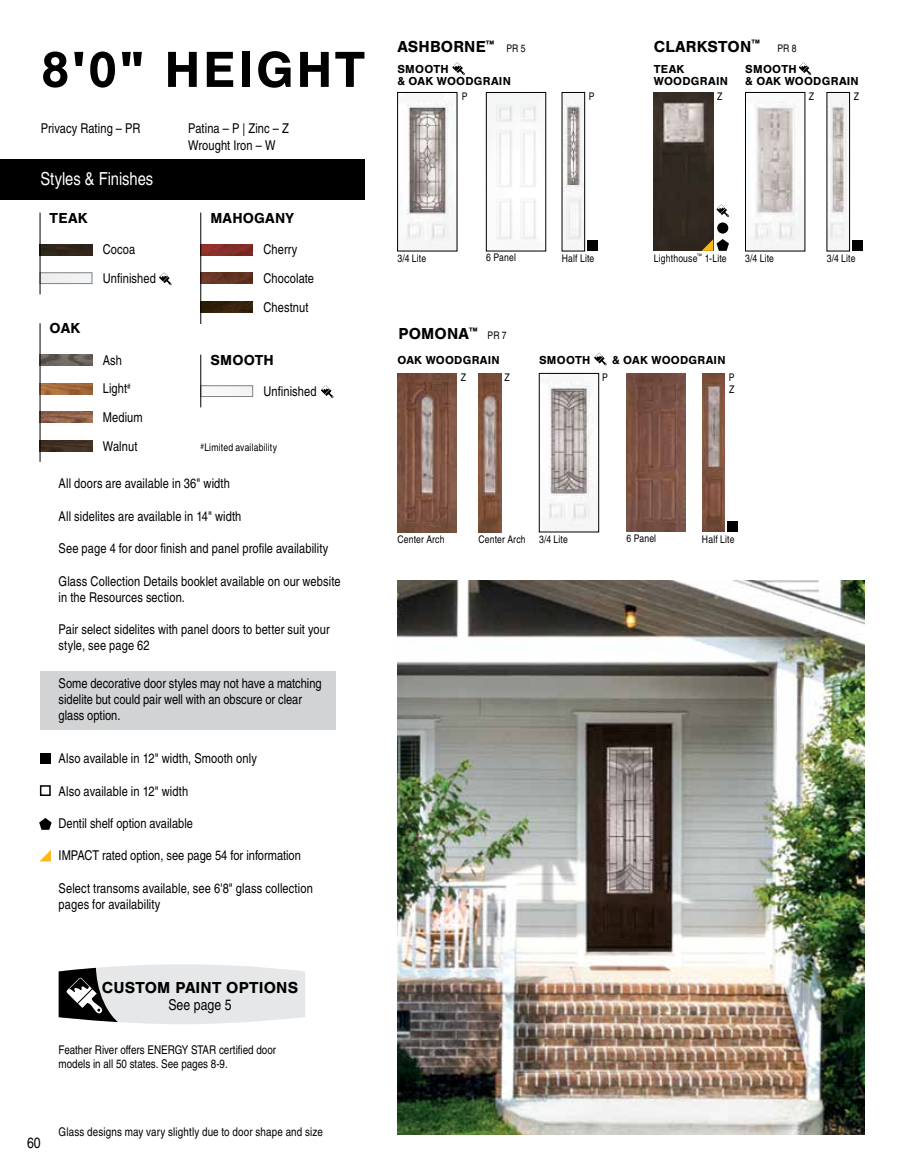
<style>
.page{position:relative;width:905px;height:1175px;background:#fff}
.page>*{position:absolute;margin:0;border:0;box-sizing:border-box;transform-origin:0 0}
.t1{font:700 52.5px "Nimbus San";letter-spacing:.05em;color:#000}
.t2{font:18px "Nimbus San Con L";letter-spacing:-.005em;color:#fff}
.t3{font:700 16.5px "Nimbus San";letter-spacing:.01em;color:#000}
.t4{font:700 15px "Nimbus San";letter-spacing:.015em;color:#000}
.t5{font:15px "Nimbus San Con L";letter-spacing:.005em;color:#000}
.t6{font:13.5px/28.8px "Nimbus San Con L";letter-spacing:.005em;color:#000}
.t7{font:12px/14.4px "Nimbus San Con L";color:#000}
.t8{font:700 12px/12px "Nimbus San";letter-spacing:.02em;color:#000}
.t9{font:10.5px/12.6px "Nimbus San Con L";letter-spacing:.015em;color:#000}
.t10{font:700 9.6px "Nimbus San";color:#000}
</style>
<div class="page">
<svg style="left:452px;top:62px;width:13px;height:13px"></svg>
<div style="left:0;top:159px;width:364px;height:41px;background:#000"></div>
<svg style="left:59px;top:964px;width:246px;height:60px;background:#cccdcd"></svg>
<div style="left:40px;top:753px;width:11px;height:10px;background:#000"></div>
<div style="left:40px;top:785px;width:11px;height:11px;border:2px solid #000"></div>
<div style="left:40px;top:671px;width:296px;height:59px;background:#d1d3d4"></div>
<svg style="left:39px;top:818px;width:13px;height:11px"></svg>
<svg style="left:40px;top:850px;width:11px;height:11px"></svg>
<svg style="left:594px;top:353px;width:12px;height:12px"></svg>
<svg style="left:798px;top:62px;width:13px;height:13px"></svg>
<img style="left:201px;top:244px;width:52px;height:11px">
<img style="left:201px;top:272px;width:52px;height:12px">
<img style="left:201px;top:301px;width:52px;height:11px">
<hr style="left:200px;top:212px;width:1px;height:112px;background:#000">
<svg style="left:321px;top:385px;width:12px;height:13px"></svg>
<div style="left:200px;top:385px;width:53px;height:12px;border:1px solid #808285"></div>
<hr style="left:200px;top:355px;width:1px;height:52px;background:#000">
<img style="left:41px;top:244px;width:51px;height:11px">
<div style="left:40px;top:272px;width:52px;height:12px;border:1px solid #808285"></div>
<hr style="left:40px;top:212px;width:1px;height:82px;background:#000">
<img style="left:41px;top:440px;width:51px;height:11px">
<img style="left:41px;top:412px;width:51px;height:11px">
<img style="left:41px;top:383px;width:51px;height:11px">
<img style="left:41px;top:355px;width:51px;height:11px">
<hr style="left:40px;top:323px;width:1px;height:139px;background:#000">
<svg style="left:159px;top:272px;width:12px;height:13px"></svg>
<img style="left:406px;top:101px;width:47px;height:146px">
<div style="left:397px;top:92px;width:60px;height:159px;border:1px solid #000"></div>
<img style="left:653px;top:92px;width:60px;height:159px">
<div style="left:717px;top:222px;width:11px;height:11px;background:#000;border-radius:50%"></div>
<svg style="left:716px;top:204px;width:13px;height:13px"></svg>
<svg style="left:701px;top:239px;width:28px;height:12px"></svg>
<img style="left:754px;top:101px;width:46px;height:145px">
<div style="left:745px;top:92px;width:60px;height:159px;border:1px solid #000"></div>
<img style="left:828px;top:101px;width:19px;height:140px">
<div style="left:851px;top:240px;width:11px;height:11px;background:#000"></div>
<img style="left:564px;top:101px;width:19px;height:146px">
<div style="left:562px;top:92px;width:23px;height:159px;border:1px solid #000"></div>
<div style="left:587px;top:240px;width:10px;height:11px;background:#000"></div>
<img style="left:488px;top:94px;width:52px;height:146px">
<div style="left:486px;top:92px;width:60px;height:159px;border:1px solid #000"></div>
<img style="left:397px;top:580px;width:467px;height:554px">
<img style="left:478px;top:373px;width:23px;height:159px">
<img style="left:397px;top:373px;width:60px;height:159px">
<img style="left:548px;top:382px;width:46px;height:145px">
<div style="left:539px;top:373px;width:60px;height:159px;border:1px solid #000"></div>
<img style="left:702px;top:373px;width:22px;height:159px">
<div style="left:727px;top:521px;width:10px;height:11px;background:#000"></div>
<img style="left:626px;top:373px;width:60px;height:159px">
<h1 class="t1" style="left:40px;top:40px;width:326px">8'0" HEIGHT</h1>
<p class="t6" style="left:41px;top:114px;width:101px">Privacy Rating – PR</p>
<h2 class="t2" style="left:40px;top:166px;width:114px">Styles &amp; Finishes</h2>
<p class="t6" style="left:188px;top:120px;width:102px;line-height:16.5px">Patina – P | Zinc – Z<br>Wrought Iron – W</p>
<p class="t4" style="left:50px;top:209px;width:39px">TEAK</p>
<p class="t4" style="left:210px;top:210px;width:85px">MAHOGANY</p>
<p class="t6" style="left:103px;top:234px;width:55px">Cocoa<br>Unfinished</p>
<p class="t6" style="left:263px;top:234px;width:52px">Cherry<br>Chocolate<br>Chestnut</p>
<p class="t4" style="left:50px;top:320px;width:32px">OAK</p>
<p class="t6" style="left:103px;top:345px;width:42px">Ash<br>Light<sup>#<br></sup>Medium<br>Walnut</p>
<p class="t4" style="left:210px;top:351px;width:65px">SMOOTH</p>
<p class="t6" style="left:263px;top:376px;width:55px">Unfinished</p>
<p class="t9" style="left:200px;top:441px;width:78px"><sup>#</sup>Limited availability</p>
<p class="t6" style="left:59px;top:469px;width:173px">All doors are available in 36" width</p>
<p class="t6" style="left:59px;top:501px;width:184px">All sidelites are available in 14" width</p>
<p class="t6" style="left:59px;top:533px;width:271px">See page 4 for door finish and panel profile availability</p>
<p class="t6" style="left:59px;top:572px;width:283px;line-height:16.2px">Glass Collection Details booklet available on our website in the Resources section.</p>
<p class="t6" style="left:59px;top:621px;width:272px;line-height:16.2px">Pair select sidelites with panel doors to better suit your style, see page 62</p>
<p class="t6" style="left:59px;top:674px;width:264px;line-height:16.2px">Some decorative door styles may not have a matching sidelite but could pair well with an obscure or clear glass option.</p>
<p class="t6" style="left:59px;top:743px;width:200px">Also available in 12" width, Smooth only</p>
<p class="t6" style="left:59px;top:775px;width:131px">Also available in 12" width</p>
<p class="t6" style="left:59px;top:808px;width:136px">Dentil shelf option available</p>
<p class="t6" style="left:59px;top:840px;width:244px">IMPACT rated option, see page 54 for information</p>
<p class="t6" style="left:59px;top:879px;width:256px;line-height:16.2px">Select transoms available, see 6'8" glass collection pages for availability</p>
<p class="t3" style="left:102px;top:978px;width:198px">CUSTOM PAINT OPTIONS</p>
<p class="t5" style="left:168px;top:993px;width:65px">See page 5</p>
<p class="t7" style="left:59px;top:1041px;width:219px">Feather River offers ENERGY STAR certified door models in all 50 states. See pages 8-9.</p>
<p class="t5" style="left:27px;top:1131px;width:15px">60</p>
<p class="t7" style="left:59px;top:1123px;width:266px">Glass designs may vary slightly due to door shape and size</p>
<p class="t3" style="left:397px;top:37px;width:90px">ASHBORNE</p>
<p class="t9" style="left:506px;top:41px;width:21px">PR 5</p>
<p class="t10" style="left:486px;top:38px;width:10px">™</p>
<p class="t8" style="left:397px;top:63px;width:115px">SMOOTH<br>&amp; OAK WOODGRAIN</p>
<p class="t10" style="left:751px;top:37px;width:10px">™</p>
<p class="t3" style="left:653px;top:37px;width:99px">CLARKSTON</p>
<p class="t9" style="left:777px;top:41px;width:21px">PR 8</p>
<p class="t8" style="left:653px;top:63px;width:76px">TEAK<br>WOODGRAIN</p>
<p class="t8" style="left:745px;top:63px;width:115px">SMOOTH<br>&amp; OAK WOODGRAIN</p>
<p class="t9" style="left:462px;top:90px;width:7px">P</p>
<p class="t9" style="left:588px;top:89px;width:7px">P</p>
<p class="t9" style="left:717px;top:89px;width:7px">Z</p>
<p class="t9" style="left:808px;top:89px;width:7px">Z</p>
<p class="t9" style="left:853px;top:89px;width:7px">Z</p>
<p class="t9" style="left:397px;top:251px;width:30px">3/4 Lite</p>
<p class="t9" style="left:486px;top:251px;width:31px">6 Panel</p>
<p class="t3" style="left:398px;top:324px;width:81px">POMONA<sup>™</sup></p>
<p class="t9" style="left:487px;top:328px;width:21px">PR 7</p>
<p class="t9" style="left:562px;top:251px;width:34px">Half Lite</p>
<p class="t9" style="left:653px;top:251px;width:74px">Lighthouse<sup>™</sup> 1-Lite</p>
<p class="t9" style="left:745px;top:251px;width:30px">3/4 Lite</p>
<p class="t9" style="left:826px;top:251px;width:30px">3/4 Lite</p>
<p class="t8" style="left:397px;top:354px;width:104px">OAK WOODGRAIN</p>
<p class="t8" style="left:539px;top:354px;width:53px">SMOOTH</p>
<p class="t8" style="left:612px;top:354px;width:115px">&amp; OAK WOODGRAIN</p>
<p class="t9" style="left:461px;top:370px;width:7px">Z</p>
<p class="t9" style="left:504px;top:370px;width:7px">Z</p>
<p class="t9" style="left:602px;top:370px;width:7px">P</p>
<p class="t9" style="left:728px;top:370px;width:7px">P<br>Z</p>
<p class="t9" style="left:397px;top:532px;width:49px">Center Arch</p>
<p class="t9" style="left:478px;top:532px;width:49px">Center Arch</p>
<p class="t9" style="left:539px;top:532px;width:30px">3/4 Lite</p>
<p class="t9" style="left:626px;top:532px;width:31px">6 Panel</p>
<p class="t9" style="left:702px;top:532px;width:34px">Half Lite</p>
</div>
